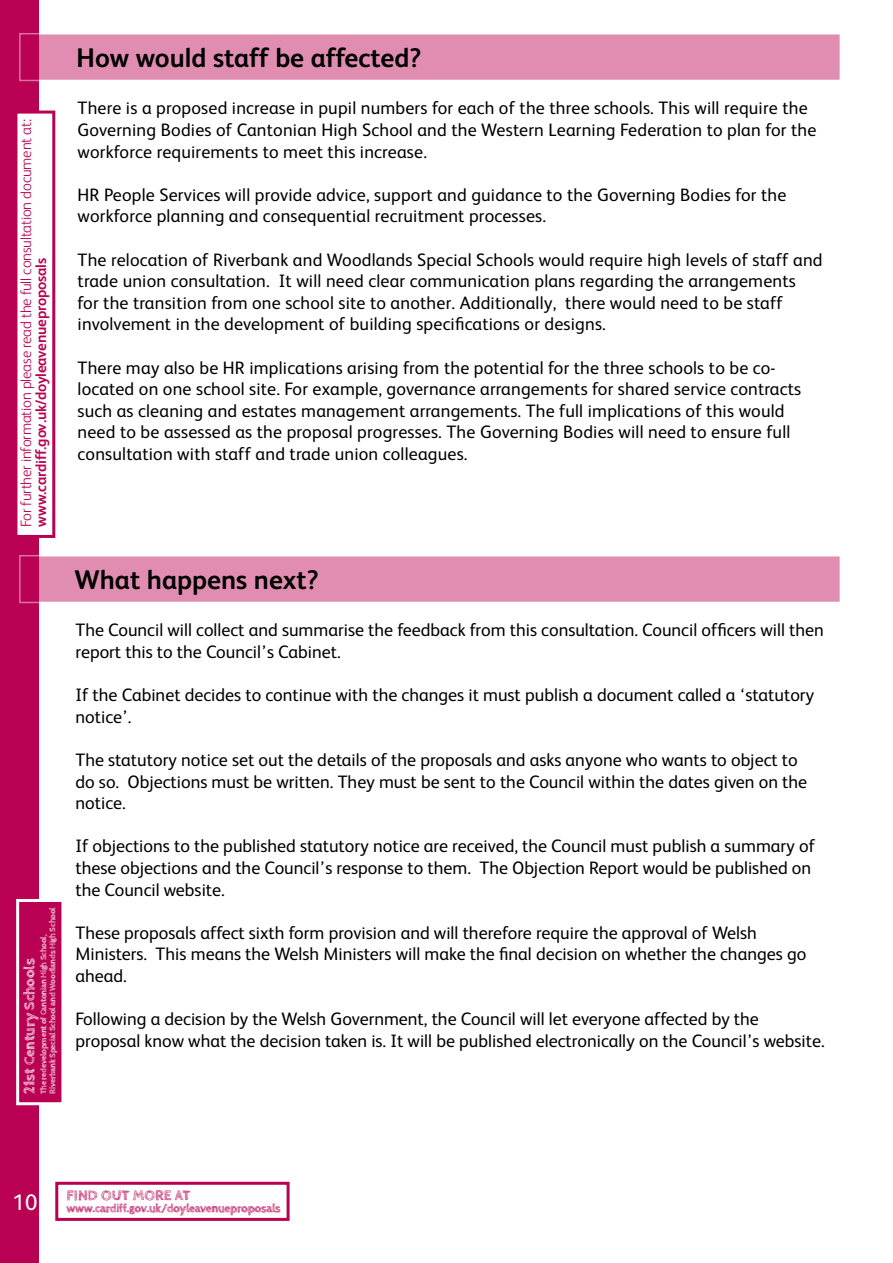
<style>
.page{position:relative;width:893px;height:1263px;background:#fff}
.page>*{position:absolute;margin:0;border:0;box-sizing:border-box;transform-origin:0 0}
.t1{font:700 27px "FS Albert";color:#000}
.t2{font:22.5px "FS Albert";color:#fff}
.t3{font:18px/21.6px "FS Albert";color:#000}
.t4{font:300 15px/15px "FS Albert";letter-spacing:-.01em;color:#ba0052}
.t5{font:700 14.85px "Cabin Sketch";color:#fff}
.t6{font:700 14.85px "Cabin Sketch";color:#ba0052}
.t7{font:700 12px "Cabin Sketch";letter-spacing:-.03em;color:#ba0052}
.t8{font:700 8.4px/9px "Cabin Sketch";letter-spacing:-.025em;color:#fff}
.s1{font-weight:700}
</style>
<div class="page">
<div style="left:0;top:0;width:39px;height:1263px;background:#ba0052"></div>
<hr style="left:892px;top:0;width:1px;height:155px;background:#ba0052">
<div style="left:19px;top:555px;width:822px;height:48px;background:#e08db1;border:2px solid #fff"></div>
<div style="left:19px;top:33px;width:822px;height:48px;background:#e08db1;border:2px solid #fff"></div>
<div style="left:55px;top:1182px;width:235px;height:39px;background:#fff;border:3px solid #ba0052"></div>
<div style="left:14px;top:111px;width:41px;height:427px;background:#fff;border:3px solid #ba0052"></div>
<div style="left:16px;top:899px;width:48px;height:206px;background:#ba0052;border:3px solid #fff"></div>
<p class="t4" style="left:18px;top:527px;width:409px;rotate:-90deg">For further information please read the full consultation document at: <span class="s1">www.cardiff.gov.uk/doyleavenueproposals</span></p>
<p class="t8" style="left:39px;top:1094px;width:188px;rotate:-90deg">The redevelopment of Cantonian High School,<br>Riverbank Special School and Woodlands High School</p>
<p class="t5" style="left:21px;top:1094px;width:137px;rotate:-90deg">21st Century Schools</p>
<p class="t1" style="left:77px;top:39px;width:346px">How would staff be affected?</p>
<p class="t3" style="left:78px;top:97px;width:740px">There is a proposed increase in pupil numbers for each of the three schools. This will require the<br>Governing Bodies of Cantonian High School and the Western Learning Federation to plan for the workforce requirements to meet this increase.</p>
<p class="t3" style="left:78px;top:183px;width:710px">HR People Services will provide advice, support and guidance to the Governing Bodies for the workforce planning and consequential recruitment processes.</p>
<p class="t3" style="left:78px;top:248px;width:746px">The relocation of Riverbank and Woodlands Special Schools would require high levels of staff and trade union consultation. It will need clear communication plans regarding the arrangements<br>for the transition from one school site to another. Additionally, there would need to be staff involvement in the development of building specifications or designs.</p>
<p class="t3" style="left:78px;top:356px;width:725px">There may also be HR implications arising from the potential for the three schools to be co&shy;located on one school site. For example, governance arrangements for shared service contracts such as cleaning and estates management arrangements. The full implications of this would need to be assessed as the proposal progresses. The Governing Bodies will need to ensure full consultation with staff and trade union colleagues.</p>
<p class="t1" style="left:74px;top:561px;width:246px">What happens next?</p>
<p class="t3" style="left:75px;top:618px;width:750px">The Council will collect and summarise the feedback from this consultation. Council officers will then report this to the Council’s Cabinet.</p>
<p class="t3" style="left:75px;top:683px;width:740px">If the Cabinet decides to continue with the changes it must publish a document called a ‘statutory notice’.</p>
<p class="t3" style="left:75px;top:748px;width:733px">The statutory notice set out the details of the proposals and asks anyone who wants to object to do so. Objections must be written. They must be sent to the Council within the dates given on the notice.</p>
<p class="t3" style="left:75px;top:834px;width:741px">If objections to the published statutory notice are received, the Council must publish a summary of these objections and the Council’s response to them. The Objection Report would be published on the Council website.</p>
<p class="t3" style="left:75px;top:921px;width:732px">These proposals affect sixth form provision and will therefore require the approval of Welsh<br>Ministers. This means the Welsh Ministers will make the final decision on whether the changes go ahead.</p>
<p class="t3" style="left:75px;top:1007px;width:751px">Following a decision by the Welsh Government, the Council will let everyone affected by the proposal know what the decision taken is. It will be published electronically on the Council’s website.</p>
<p class="t2" style="left:13px;top:1187px;width:26px">10</p>
<p class="t6" style="left:67px;top:1187px;width:125px">FIND OUT MORE AT</p>
<p class="t7" style="left:67px;top:1201px;width:216px">www.cardiff.gov.uk/doyleavenueproposals</p>
</div>
